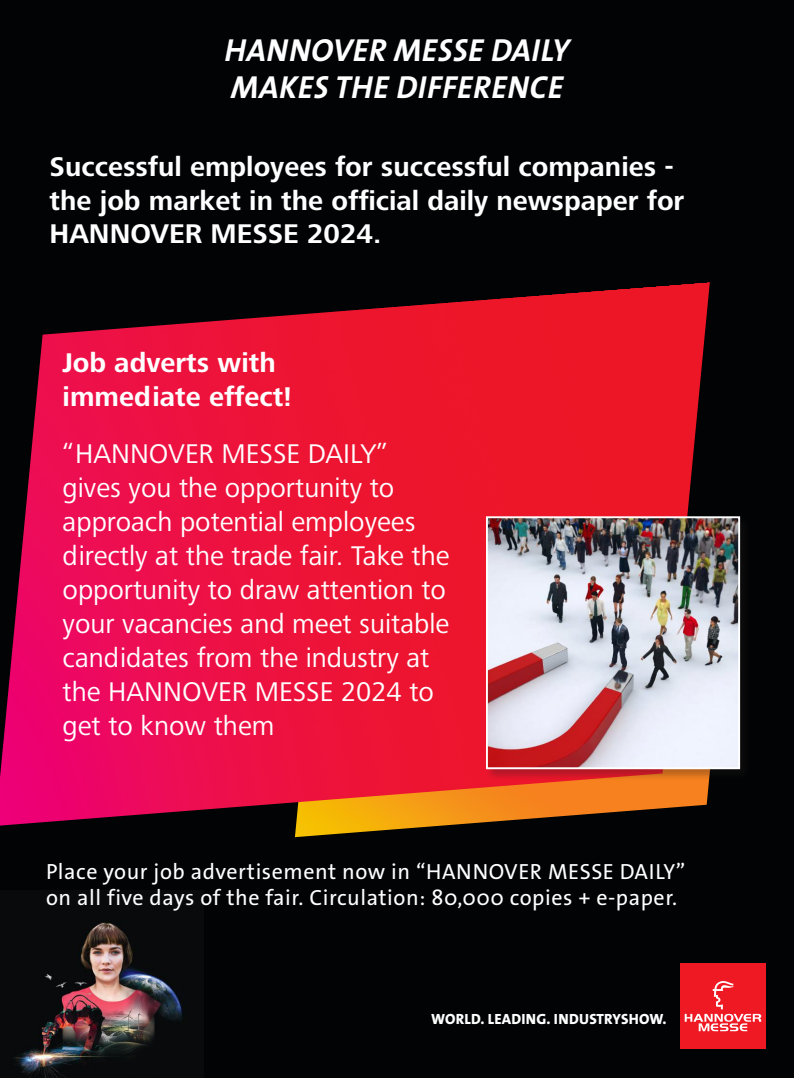
<style>
.page{position:relative;width:794px;height:1078px;background:#fff}
.page>*{position:absolute;margin:0;border:0;box-sizing:border-box;transform-origin:0 0}
.t1{font:italic 700 32px/37px "The Sans";letter-spacing:.015em;color:#fff}
.t2{font:28px/34px "Frutiger Next Pro";color:#fff}
.t3{font:700 28px/33.6px "Frutiger Next Pro";color:#fff}
.t4{font:22px/25.3px "The Sans Os F";letter-spacing:.025em;color:#fff}
.t5{font:14.8px "The Sans LP8 Ex Bld";letter-spacing:.015em;color:#fff}
</style>
<div class="page">
<div style="left:0;top:0;width:794px;height:1077px;background:#010304"></div>
<img style="left:295px;top:825px;width:154px;height:12px">
<img style="left:0;top:282px;width:710px;height:543px">
<div style="left:485px;top:515px;width:267px;height:266px;background:#241f1f;opacity:.3"></div>
<img style="left:489px;top:519px;width:248px;height:247px">
<div style="left:486px;top:516px;width:254px;height:253px;border:2px solid #fff"></div>
<img style="left:13px;top:922px;width:172px;height:155px">
<div style="left:680px;top:963px;width:85px;height:85px;background:#ef1923"></div>
<svg style="left:684px;top:981px;width:77px;height:50px"></svg>
<p class="t1" style="left:224px;top:31px;width:346px">HANNOVER MESSE DAILY<br>MAKES THE DIFFERENCE</p>
<p class="t3" style="left:50px;top:150px;width:636px">Successful employees for successful companies - the job market in the official daily newspaper for<br>HANNOVER MESSE 2024.</p>
<p class="t3" style="left:63px;top:345px;width:230px;line-height:34px">Job adverts with immediate effect!</p>
<p class="t2" style="left:63px;top:436px;width:388px">“HANNOVER MESSE DAILY” gives you the opportunity to approach potential employees directly at the trade fair. Take the opportunity to draw attention to your vacancies and meet suitable candidates from the industry at the HANNOVER MESSE 2024 to get to know them</p>
<p class="t4" style="left:46px;top:859px;width:641px">Place your job advertisement now in “HANNOVER MESSE DAILY” on all five days of the fair. Circulation: 80,000 copies + e-paper.</p>
<p class="t5" style="left:431px;top:1009px;width:237px">WORLD. LEADING. INDUSTRYSHOW.</p>
</div>
